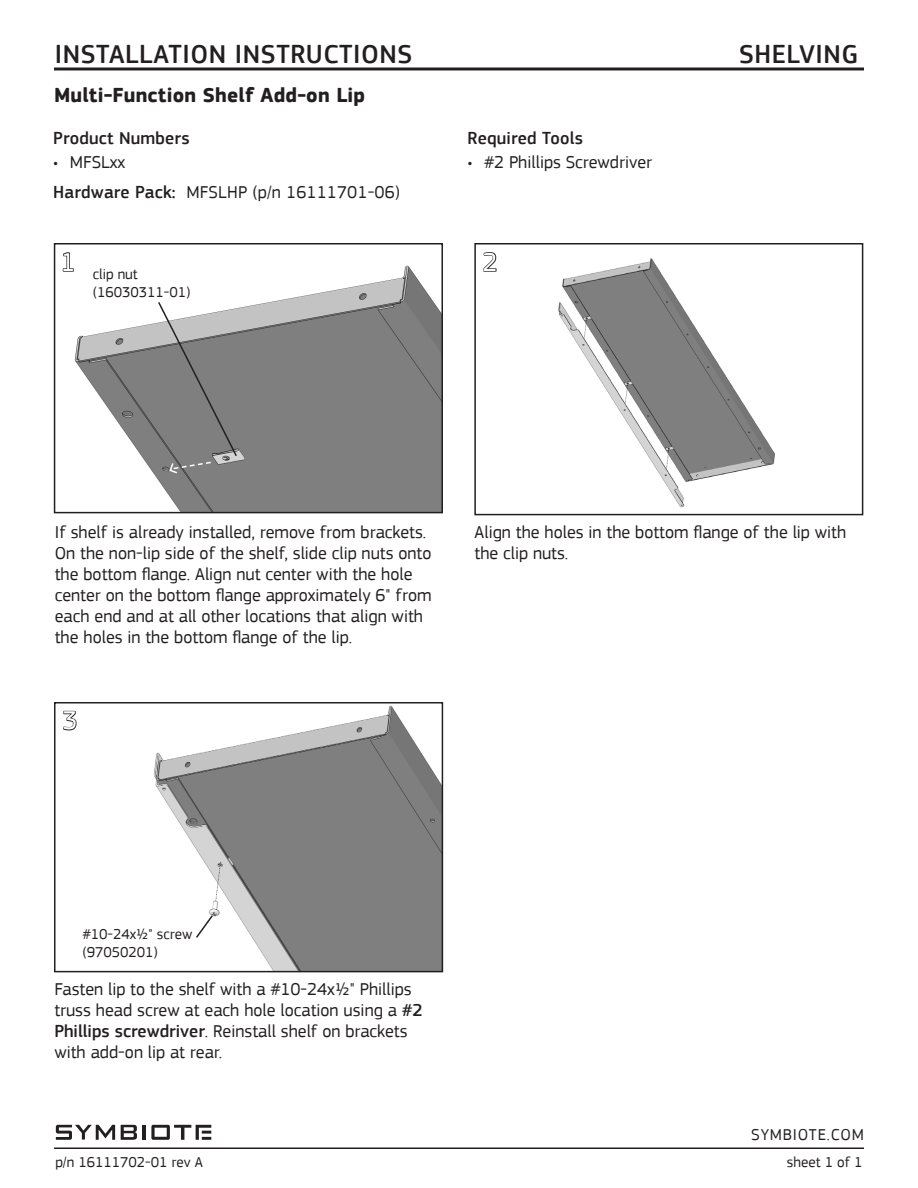
<style>
.page{position:relative;width:918px;height:1188px;background:#fff}
.page>*{position:absolute;margin:0;border:0;box-sizing:border-box;transform-origin:0 0}
.Install_Master_Heade{font:500 27px "PF Square Sans Pro";letter-spacing:.02em;color:#231f20}
.t1{font:27px "PF Square Sans Pro";color:#fff}
.Install_Header_1_Pro{font:700 21px "PF Square Sans Pro";letter-spacing:.01em;color:#231f20}
.Install_Header_2_Pro{font:18px/21px "PF Square Sans Pro";color:#231f20}
.Install_Header_2_Pro-2{font:500 18px "PF Square Sans Pro";letter-spacing:.01em;color:#231f20}
.t2{font:16.5px "PF Square Sans Pro";letter-spacing:.05em;color:#231f20}
.Install_Step_Parts_1{font:15px "PF Square Sans Pro";color:#231f20}
.s1{font-weight:500}
</style>
<div class="page">
<hr style="left:54px;top:68px;width:810px;height:2px;background:#231f20">
<hr style="left:54px;top:1147px;width:810px;height:2px;background:#231f20">
<svg style="left:121px;top:1125px;width:16px;height:15px"></svg>
<hr style="left:143px;top:1125px;width:3px;height:15px;background:#231f20">
<svg style="left:56px;top:1125px;width:59px;height:15px"></svg>
<svg style="left:151px;top:1125px;width:60px;height:15px"></svg>
<img style="left:74px;top:265px;width:366px;height:245px">
<div style="left:54px;top:243px;width:389px;height:270px;border:2px solid #231f20"></div>
<svg style="left:62px;top:252px;width:13px;height:20px"></svg>
<img style="left:558px;top:258px;width:217px;height:250px">
<div style="left:474px;top:243px;width:389px;height:272px;border:2px solid #231f20"></div>
<img style="left:153px;top:705px;width:287px;height:264px">
<div style="left:54px;top:702px;width:389px;height:270px;border:2px solid #231f20"></div>
<svg style="left:482px;top:243px;width:15px;height:29px"></svg>
<svg style="left:63px;top:710px;width:14px;height:21px"></svg>
<svg style="left:194px;top:914px;width:20px;height:25px"></svg>
<svg style="left:157px;top:300px;width:81px;height:175px;background:#919191"></svg>
<h1 class="Install_Master_Heade" style="left:55px;top:39px;width:359px">INSTALLATION INSTRUCTIONS</h1>
<p class="Install_Header_1_Pro" style="left:54px;top:83px;width:313px">Multi-Function Shelf Add-on Lip</p>
<p class="Install_Header_2_Pro-2" style="left:53px;top:128px;width:138px">Product Numbers</p>
<p class="Install_Header_2_Pro" style="left:53px;top:152px;width:74px">• MFSLxx</p>
<p class="Install_Header_2_Pro" style="left:53px;top:182px;width:348px"><span class="s1">Hardware Pack:</span> MFSLHP (p/n 16111701-06)</p>
<p class="Install_Header_2_Pro-2" style="left:468px;top:128px;width:117px">Required Tools</p>
<p class="Install_Header_2_Pro" style="left:468px;top:152px;width:186px">• #2 Phillips Screwdriver</p>
<p class="t1" style="left:60px;top:246px;width:17px">1</p>
<p class="t1" style="left:483px;top:246px;width:17px">2</p>
<p class="Install_Step_Parts_1" style="left:93px;top:265px;width:46px">clip nut</p>
<p class="Install_Step_Parts_1" style="left:93px;top:283px;width:99px">(16030311-01)</p>
<p class="Install_Master_Heade" style="left:739px;top:39px;width:121px">SHELVING</p>
<p class="Install_Header_2_Pro" style="left:55px;top:521px;width:378px">If shelf is already installed, remove from brackets.<br>On the non-lip side of the shelf, slide clip nuts onto the bottom flange. Align nut center with the hole center on the bottom flange approximately 6" from each end and at all other locations that align with the holes in the bottom flange of the lip.</p>
<p class="Install_Header_2_Pro" style="left:475px;top:521px;width:373px">Align the holes in the bottom flange of the lip with the clip nuts.</p>
<p class="t1" style="left:62px;top:705px;width:17px">3</p>
<p class="Install_Step_Parts_1" style="left:82px;top:925px;width:111px">#10-24x½" screw</p>
<p class="Install_Step_Parts_1" style="left:82px;top:943px;width:77px">(97050201)</p>
<p class="Install_Header_2_Pro" style="left:54px;top:978px;width:370px">Fasten lip to the shelf with a #10-24x½" Phillips truss head screw at each hole location using a <span class="s1">#2<br>Phillips screwdriver</span>. Reinstall shelf on brackets with add-on lip at rear.</p>
<p class="t2" style="left:751px;top:1125px;width:114px">SYMBIOTE.COM</p>
<p class="Install_Step_Parts_1" style="left:56px;top:1153px;width:149px">p/n 16111702-01 rev A</p>
<p class="Install_Step_Parts_1" style="left:787px;top:1153px;width:77px">sheet 1 of 1</p>
</div>
